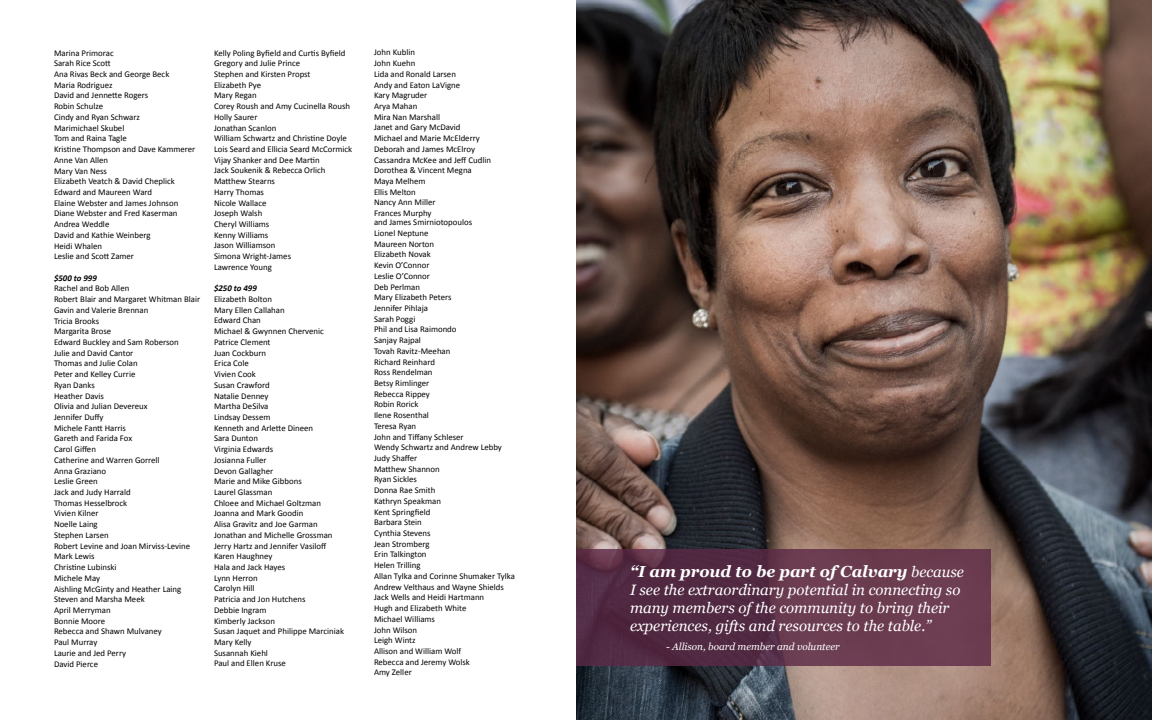
<style>
.page{position:relative;width:1152px;height:720px;background:#fff}
.page>*{position:absolute;margin:0;border:0;box-sizing:border-box;transform-origin:0 0}
.t1{font:italic 700 16px "Georgia";color:#fff}
.t2{font:italic 15px/18px "Georgia";color:#fff}
.t3{font:italic 10px "Georgia";color:#fff}
.t4{font:8.8px/10.7px "Calibri";color:#000}
.t5{font:italic 700 8.8px "Calibri";color:#000}
.s1{font-weight:400;font-size:15px}
</style>
<div class="page">
<img style="left:576px;top:0;width:576px;height:720px">
<svg style="left:576px;top:549px;width:415px;height:117px;background:#5f3349"></svg>
<p class="t4" style="left:54px;top:47px;width:143px">Marina Primorac<br>Sarah Rice Scott<br>Ana Rivas Beck and George Beck<br>Maria Rodriguez<br>David and Jennette Rogers<br>Robin Schulze<br>Cindy and Ryan Schwarz<br>Marimichael Skubel<br>Tom and Raina Tagle<br>Kristine Thompson and Dave Kammerer<br>Anne Van Allen<br>Mary Van Ness<br>Elizabeth Veatch &amp; David Cheplick<br>Edward and Maureen Ward<br>Elaine Webster and James Johnson<br>Diane Webster and Fred Kaserman<br>Andrea Weddle<br>David and Kathie Weinberg<br>Heidi Whalen<br>Leslie and Scott Zamer</p>
<p class="t5" style="left:54px;top:272px;width:44px">$500 to 999</p>
<p class="t4" style="left:54px;top:283px;width:148px">Rachel and Bob Allen<br>Robert Blair and Margaret Whitman Blair<br>Gavin and Valerie Brennan<br>Tricia Brooks<br>Margarita Brose<br>Edward Buckley and Sam Roberson<br>Julie and David Cantor<br>Thomas and Julie Colan<br>Peter and Kelley Currie<br>Ryan Danks<br>Heather Davis<br>Olivia and Julian Devereux<br>Jennifer Duffy<br>Michele Fantt Harris<br>Gareth and Farida Fox<br>Carol Giffen<br>Catherine and Warren Gorrell<br>Anna Graziano<br>Leslie Green<br>Jack and Judy Harrald<br>Thomas Hesselbrock<br>Vivien Kilner<br>Noelle Laing<br>Stephen Larsen<br>Robert Levine and Joan Mirviss-Levine<br>Mark Lewis<br>Christine Lubinski<br>Michele May<br>Aishling McGinty and Heather Laing<br>Steven and Marsha Meek<br>April Merryman<br>Bonnie Moore<br>Rebecca and Shawn Mulvaney<br>Paul Murray<br>Laurie and Jed Perry<br>David Pierce</p>
<p class="t4" style="left:214px;top:47px;width:140px">Kelly Poling Byfield and Curtis Byfield<br>Gregory and Julie Prince<br>Stephen and Kirsten Propst<br>Elizabeth Pye<br>Mary Regan<br>Corey Roush and Amy Cucinella Roush<br>Holly Saurer<br>Jonathan Scanlon<br>William Schwartz and Christine Doyle<br>Lois Seard and Ellicia Seard McCormick<br>Vijay Shanker and Dee Martin<br>Jack Soukenik &amp; Rebecca Orlich<br>Matthew Stearns<br>Harry Thomas<br>Nicole Wallace<br>Joseph Walsh<br>Cheryl Williams<br>Kenny Williams<br>Jason Williamson<br>Simona Wright-James<br>Lawrence Young</p>
<p class="t5" style="left:214px;top:283px;width:44px">$250 to 499</p>
<p class="t4" style="left:214px;top:293px;width:132px">Elizabeth Bolton<br>Mary Ellen Callahan<br>Edward Chan<br>Michael &amp; Gwynnen Chervenic<br>Patrice Clement<br>Juan Cockburn<br>Erica Cole<br>Vivien Cook<br>Susan Crawford<br>Natalie Denney<br>Martha DeSilva<br>Lindsay Dessem<br>Kenneth and Arlette Dineen<br>Sara Dunton<br>Virginia Edwards<br>Josianna Fuller<br>Devon Gallagher<br>Marie and Mike Gibbons<br>Laurel Glassman<br>Chloee and Michael Goltzman<br>Joanna and Mark Goodin<br>Alisa Gravitz and Joe Garman<br>Jonathan and Michelle Grossman<br>Jerry Hartz and Jennifer Vasiloff<br>Karen Haughney<br>Hala and Jack Hayes<br>Lynn Herron<br>Carolyn Hill<br>Patricia and Jon Hutchens<br>Debbie Ingram<br>Kimberly Jackson<br>Susan Jaquet and Philippe Marciniak<br>Mary Kelly<br>Susannah Kiehl<br>Paul and Ellen Kruse</p>
<p class="t4" style="left:374px;top:47px;width:118px">John Kublin<br>John Kuehn<br>Lida and Ronald Larsen<br>Andy and Eaton LaVigne<br>Kary Magruder<br>Arya Mahan<br>Mira Nan Marshall<br>Janet and Gary McDavid<br>Michael and Marie McElderry<br>Deborah and James McElroy<br>Cassandra McKee and Jeff Cudlin<br>Dorothea &amp; Vincent Megna<br>Maya Melhem<br>Ellis Melton<br>Nancy Ann Miller<br>Frances Murphy</p>
<p class="t4" style="left:374px;top:217px;width:143px">and James Smirniotopoulos<br>Lionel Neptune<br>Maureen Norton<br>Elizabeth Novak<br>Kevin O’Connor<br>Leslie O’Connor<br>Deb Perlman<br>Mary Elizabeth Peters<br>Jennifer Pihlaja<br>Sarah Poggi<br>Phil and Lisa Raimondo<br>Sanjay Rajpal<br>Tovah Ravitz-Meehan<br>Richard Reinhard<br>Ross Rendelman<br>Betsy Rimlinger<br>Rebecca Rippey<br>Robin Rorick<br>Ilene Rosenthal<br>Teresa Ryan<br>John and Tiffany Schleser<br>Wendy Schwartz and Andrew Lebby<br>Judy Shaffer<br>Matthew Shannon<br>Ryan Sickles<br>Donna Rae Smith<br>Kathryn Speakman<br>Kent Springfield<br>Barbara Stein<br>Cynthia Stevens<br>Jean Stromberg<br>Erin Talkington<br>Helen Trilling<br>Allan Tylka and Corinne Shumaker Tylka<br>Andrew Velthaus and Wayne Shields<br>Jack Wells and Heidi Hartmann<br>Hugh and Elizabeth White<br>Michael Williams<br>John Wilson<br>Leigh Wintz<br>Allison and William Wolf<br>Rebecca and Jeremy Wolsk<br>Amy Zeller</p>
<h1 class="t1" style="left:630px;top:560px;width:336px">“I am proud to be part of Calvary <span class="s1">because</span></h1>
<h2 class="t2" style="left:630px;top:581px;width:332px">I see the extraordinary potential in connecting so many members of the community to bring their experiences, gifts and resources to the table.”</h2>
<p class="t3" style="left:666px;top:640px;width:175px">- Allison, board member and volunteer</p>
</div>
